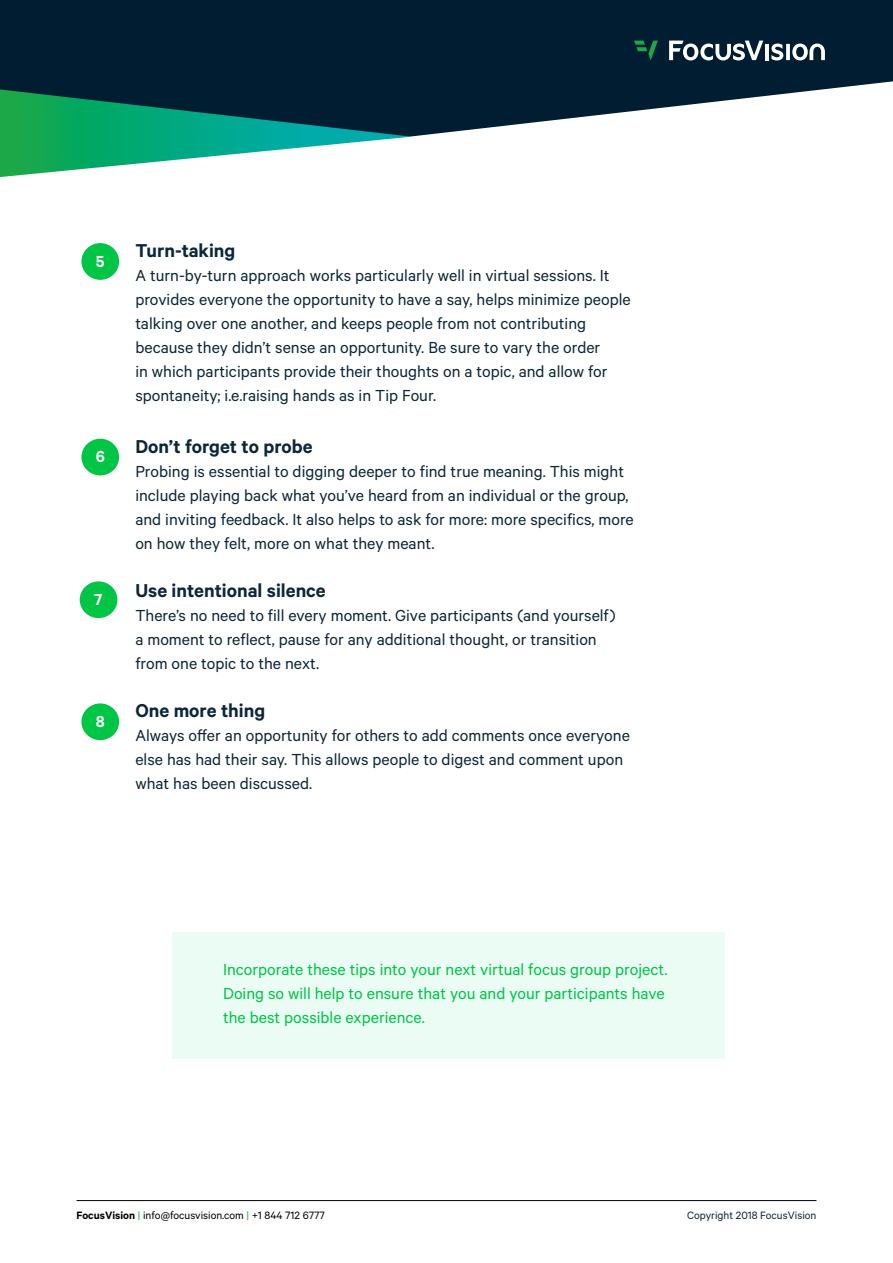
<style>
.page{position:relative;width:893px;height:1263px;background:#fff}
.page>*{position:absolute;margin:0;border:0;box-sizing:border-box;transform-origin:0 0}
.t1{font:600 21px "Calibre";color:#0b2738}
.t2{font:18px/24px "Calibre";color:#0b2738}
.t3{font:18px/24px "Calibre";color:#00c545}
.t4{font:600 18px "Calibre";color:#fff}
.t5{font:12px "Calibre";color:#000}
.t6{font:12px "Calibre";color:#0b2738}
.s1{font-weight:600}
.s2{color:#00c545}
</style>
<div class="page">
<div style="left:172px;top:932px;width:553px;height:126px;background:#ebfcf5"></div>
<hr style="left:77px;top:1200px;width:739px;height:1px;background:#000">
<svg style="left:0;top:0;width:893px;height:137px;background:#223b4e"></svg>
<svg style="left:0;top:89px;width:412px;height:88px"></svg>
<hr style="left:765px;top:44px;width:3px;height:16px;background:#fff">
<svg style="left:771px;top:44px;width:12px;height:16px"></svg>
<svg style="left:786px;top:44px;width:4px;height:16px"></svg>
<svg style="left:792px;top:44px;width:33px;height:16px"></svg>
<svg style="left:669px;top:41px;width:94px;height:19px"></svg>
<svg style="left:634px;top:41px;width:24px;height:19px"></svg>
<div style="left:81px;top:243px;width:38px;height:37px;background:#00c545;border-radius:50%"></div>
<div style="left:81px;top:439px;width:38px;height:36px;background:#00c545;border-radius:50%"></div>
<div style="left:80px;top:581px;width:37px;height:37px;background:#00c545;border-radius:50%"></div>
<div style="left:81px;top:703px;width:38px;height:37px;background:#00c545;border-radius:50%"></div>
<p class="t4" style="left:96px;top:250px;width:10px">5</p>
<p class="t4" style="left:96px;top:446px;width:11px">6</p>
<p class="t4" style="left:94px;top:589px;width:10px">7</p>
<p class="t4" style="left:96px;top:711px;width:10px">8</p>
<p class="t1" style="left:135px;top:238px;width:102px">Turn-taking</p>
<p class="t2" style="left:135px;top:263px;width:497px">A turn-by-turn approach works particularly well in virtual sessions. It provides everyone the opportunity to have a say, helps minimize people talking over one another, and keeps people from not contributing because they didn’t sense an opportunity. Be sure to vary the order<br>in which participants provide their thoughts on a topic, and allow for spontaneity; i.e.raising hands as in Tip Four.</p>
<p class="t1" style="left:135px;top:434px;width:179px">Don’t forget to probe</p>
<p class="t2" style="left:135px;top:459px;width:500px">Probing is essential to digging deeper to find true meaning. This might include playing back what you’ve heard from an individual or the group, and inviting feedback. It also helps to ask for more: more specifics, more on how they felt, more on what they meant.</p>
<p class="t1" style="left:135px;top:578px;width:192px">Use intentional silence</p>
<p class="t2" style="left:135px;top:603px;width:482px">There’s no need to fill every moment. Give participants (and yourself) a moment to reflect, pause for any additional thought, or transition from one topic to the next.</p>
<p class="t1" style="left:135px;top:698px;width:131px">One more thing</p>
<p class="t2" style="left:135px;top:723px;width:496px">Always offer an opportunity for others to add comments once everyone else has had their say. This allows people to digest and comment upon what has been discussed.</p>
<p class="t3" style="left:223px;top:956px;width:446px">Incorporate these tips into your next virtual focus group project.<br>Doing so will help to ensure that you and your participants have the best possible experience.</p>
<p class="t5" style="left:77px;top:1208px;width:250px"><span class="s1">FocusVision</span> <span class="s2">|</span> info@focusvision.com <span class="s2">|</span> +1 844 712 6777</p>
<p class="t6" style="left:687px;top:1208px;width:131px">Copyright 2018 FocusVision</p>
</div>
